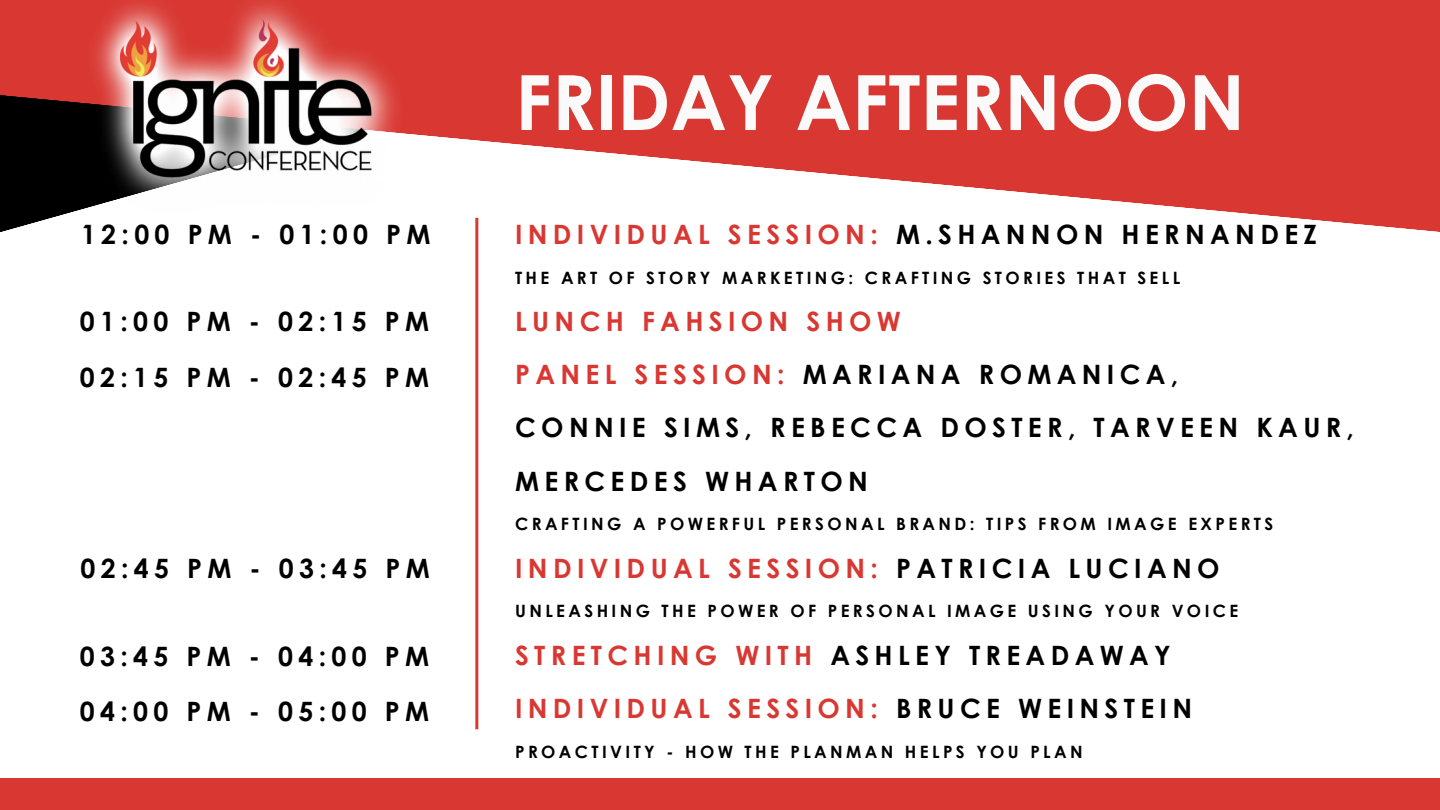
<style>
.page{position:relative;width:1440px;height:810px;background:#fff}
.page>*{position:absolute;margin:0;border:0;box-sizing:border-box;transform-origin:0 0}
.t1{font:700 76.2px "Century Gothic";color:#fafafa}
.t2{font:700 26.7px/53.2px "Century Gothic";letter-spacing:.2em;color:#000}
.t3{font:700 26.7px "Century Gothic";letter-spacing:.2em;color:#d93832}
.t4{font:700 17px "Century Gothic";letter-spacing:.2em;color:#000}
.s1{color:#000}
.s2{color:#d93832}
</style>
<div class="page">
<svg style="left:0;top:0;width:1440px;height:239px;fill:#d93832"></svg>
<img style="left:81px;top:0;width:327px;height:218px">
<hr style="left:475px;top:218px;width:3px;height:511px;background:#d93832">
<div style="left:0;top:778px;width:1440px;height:32px;background:#d93832"></div>
<p class="t2" style="left:81px;top:207px;width:351px">12:00 PM - 01:00 PM</p>
<p class="t2" style="left:80px;top:294px;width:351px">01:00 PM - 02:15 PM</p>
<p class="t2" style="left:80px;top:350px;width:351px">02:15 PM - 02:45 PM</p>
<p class="t2" style="left:81px;top:541px;width:351px">02:45 PM - 03:45 PM</p>
<p class="t2" style="left:80px;top:629px;width:351px">03:45 PM - 04:00 PM</p>
<p class="t2" style="left:80px;top:684px;width:351px">04:00 PM - 05:00 PM</p>
<p class="t1" style="left:515px;top:53px;width:731px">FRIDAY AFTERNOON</p>
<p class="t3" style="left:515px;top:217px;width:803px">INDIVIDUAL SESSION: <span class="s1">M.SHANNON HERNANDEZ</span></p>
<p class="t4" style="left:515px;top:266px;width:667px">THE ART OF STORY MARKETING: CRAFTING STORIES THAT SELL</p>
<p class="t3" style="left:515px;top:304px;width:387px">LUNCH FAHSION SHOW</p>
<p class="t2" style="left:515px;top:347px;width:665px"><span class="s2">PANEL SESSION:</span> MARIANA ROMANICA,</p>
<p class="t2" style="left:515px;top:400px;width:840px">CONNIE SIMS, REBECCA DOSTER, TARVEEN KAUR,<br>MERCEDES WHARTON</p>
<p class="t4" style="left:515px;top:513px;width:760px">CRAFTING A POWERFUL PERSONAL BRAND: TIPS FROM IMAGE EXPERTS</p>
<p class="t3" style="left:515px;top:551px;width:706px">INDIVIDUAL SESSION: <span class="s1">PATRICIA LUCIANO</span></p>
<p class="t4" style="left:515px;top:600px;width:725px">UNLEASHING THE POWER OF PERSONAL IMAGE USING YOUR VOICE</p>
<p class="t2" style="left:515px;top:627px;width:657px"><span class="s2">STRETCHING WITH</span> ASHLEY TREADAWAY</p>
<p class="t3" style="left:515px;top:691px;width:678px">INDIVIDUAL SESSION: <span class="s1">BRUCE WEINSTEIN</span></p>
<p class="t4" style="left:515px;top:740px;width:569px">PROACTIVITY - HOW THE PLANMAN HELPS YOU PLAN</p>
</div>
